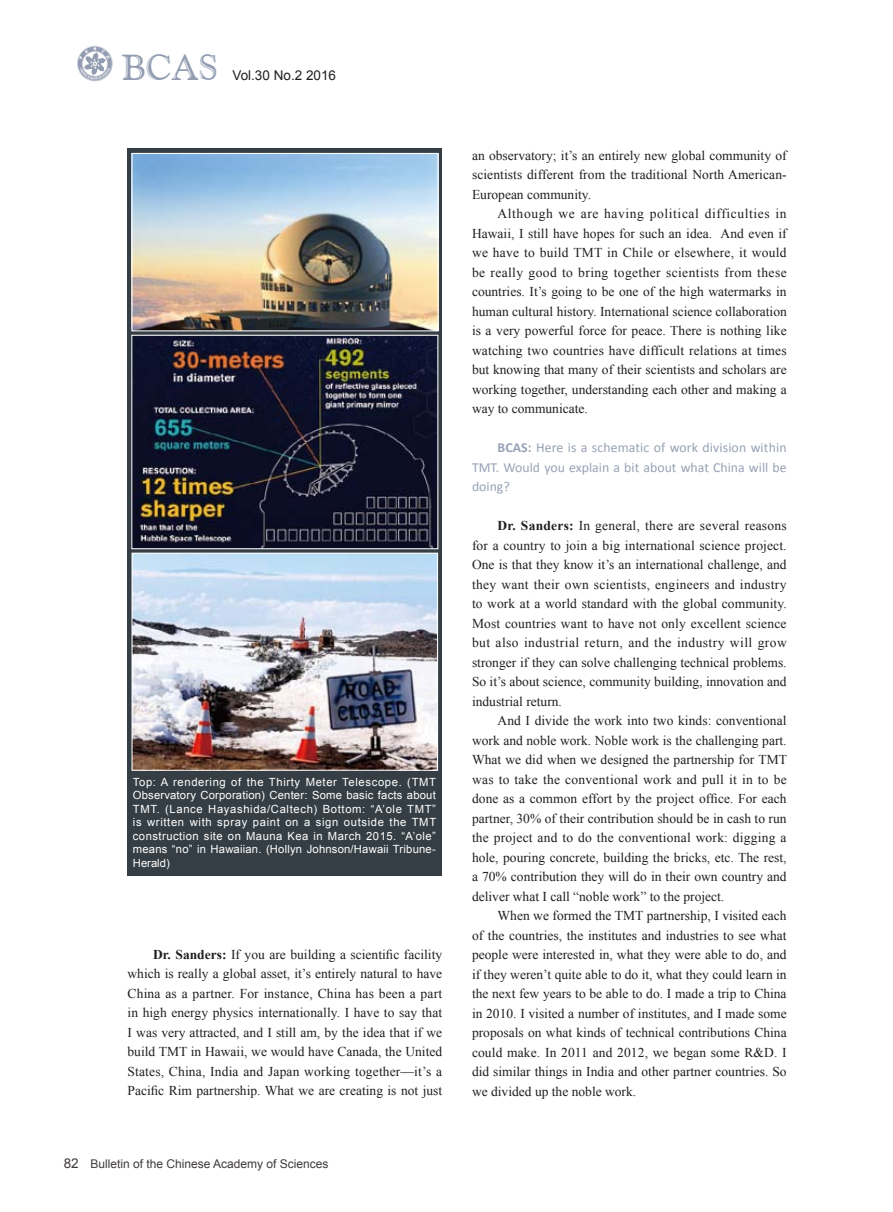
<style>
.page{position:relative;width:893px;height:1212px;background:#fff}
.page>*{position:absolute;margin:0;border:0;box-sizing:border-box;transform-origin:0 0}
.t1{font:36px "Goudy Handtooled BT";color:#929db2}
.t2{font:13.8px/19.5px "Calibri";color:#98a1b5;text-align:justify}
.t3{font:13.5px/19.5px "Times New Roman";color:#201e1e;text-align:justify}
.t4{font:13.5px "Arial";color:#201e1e}
.t5{font:12px "Arial";color:#3f3b3a}
.t6{font:11.25px/13.5px "Arial";letter-spacing:.015em;color:#fff;text-align:justify}
.s1{font-weight:700}
.s2{font-size:13.5px}
</style>
<div class="page">
<img style="left:77px;top:46px;width:36px;height:35px">
<svg style="left:128px;top:149px;width:314px;height:727px;background:#3e474d"></svg>
<img style="left:133px;top:155px;width:304px;height:174px">
<div style="left:131px;top:153px;width:308px;height:178px;border:1px solid #fff"></div>
<img style="left:133px;top:337px;width:303px;height:210px">
<div style="left:131px;top:335px;width:307px;height:214px;border:1px solid #fff"></div>
<img style="left:134px;top:555px;width:302px;height:214px">
<div style="left:132px;top:553px;width:306px;height:218px;border:1px solid #fff"></div>
<div style="left:133px;top:776px;width:303px;height:92px;background:#353e44"></div>
<h1 class="t1" style="left:122px;top:45px;width:98px">BCAS</h1>
<p class="t4" style="left:232px;top:66px;width:105px">Vol.30 No.2 2016</p>
<p class="t6" style="left:133px;top:775px;width:305px">Top: A rendering of the Thirty Meter Telescope. (TMT Observatory Corporation) Center: Some basic facts about TMT. (Lance Hayashida/Caltech) Bottom: “A’ole TMT” is written with spray paint on a sign outside the TMT construction site on Mauna Kea in March 2015. “A’ole” means “no” in Hawaiian. (Hollyn Johnson/Hawaii Tribune-Herald)</p>
<p class="t3" style="left:128px;top:944px;width:316px;text-indent:26px"><span class="s1">Dr. Sanders:</span> If you are building a scientific facility which is really a global asset, it’s entirely natural to have China as a partner. For instance, China has been a part in high energy physics internationally. I have to say that I was very attracted, and I still am, by the idea that if we build TMT in Hawaii, we would have Canada, the United States, China, India and Japan working together—it’s a Pacific Rim partnership. What we are creating is not just</p>
<p class="t5" style="left:64px;top:1156px;width:266px"><span class="s2">82</span> Bulletin of the Chinese Academy of Sciences</p>
<p class="t3" style="left:472px;top:145px;width:316px">an observatory; it’s an entirely new global community of scientists different from the traditional North American-European community.</p>
<p class="t3" style="left:472px;top:204px;width:316px;text-indent:26px">Although we are having political difficulties in Hawaii, I still have hopes for such an idea. And even if we have to build TMT in Chile or elsewhere, it would be really good to bring together scientists from these countries. It’s going to be one of the high watermarks in human cultural history. International science collaboration is a very powerful force for peace. There is nothing like watching two countries have difficult relations at times but knowing that many of their scientists and scholars are working together, understanding each other and making a way to communicate.</p>
<p class="t2" style="left:472px;top:437px;width:316px;text-indent:26px"><span class="s1">BCAS:</span> Here is a schematic of work division within TMT. Would you explain a bit about what China will be doing?</p>
<p class="t3" style="left:472px;top:516px;width:316px;text-indent:26px"><span class="s1">Dr. Sanders:</span> In general, there are several reasons for a country to join a big international science project.<br>One is that they know it’s an international challenge, and they want their own scientists, engineers and industry to work at a world standard with the global community.<br>Most countries want to have not only excellent science but also industrial return, and the industry will grow stronger if they can solve challenging technical problems.<br>So it’s about science, community building, innovation and industrial return.</p>
<p class="t3" style="left:472px;top:711px;width:316px;text-indent:26px">And I divide the work into two kinds: conventional work and noble work. Noble work is the challenging part.<br>What we did when we designed the partnership for TMT was to take the conventional work and pull it in to be done as a common effort by the project office. For each partner, 30% of their contribution should be in cash to run the project and to do the conventional work: digging a hole, pouring concrete, building the bricks, etc. The rest, a 70% contribution they will do in their own country and deliver what I call “noble work” to the project.</p>
<p class="t3" style="left:472px;top:906px;width:316px;text-indent:26px">When we formed the TMT partnership, I visited each of the countries, the institutes and industries to see what people were interested in, what they were able to do, and if they weren’t quite able to do it, what they could learn in the next few years to be able to do. I made a trip to China in 2010. I visited a number of institutes, and I made some proposals on what kinds of technical contributions China could make. In 2011 and 2012, we began some R&amp;D. I did similar things in India and other partner countries. So we divided up the noble work.</p>
</div>
